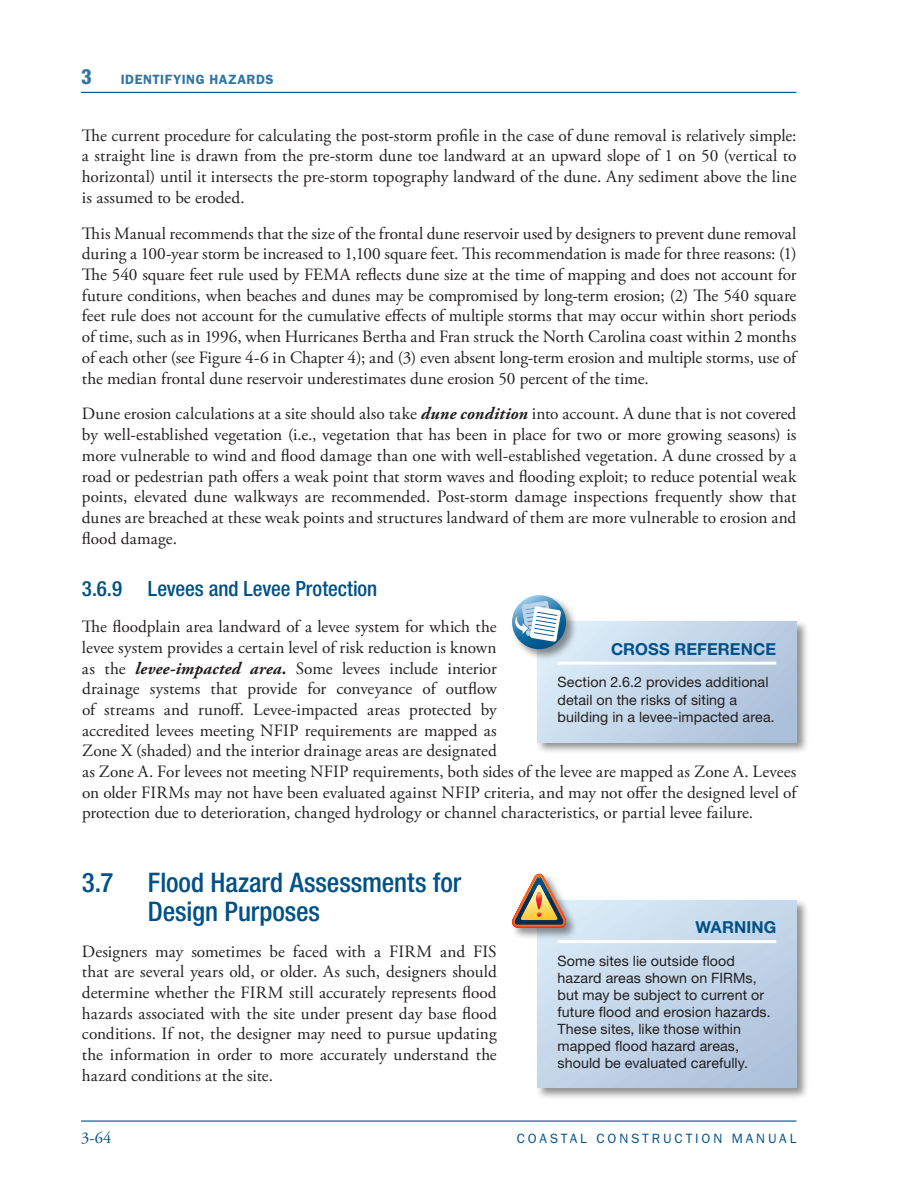
<style>
.page{position:relative;width:918px;height:1188px;background:#fff}
.page>*{position:absolute;margin:0;border:0;box-sizing:border-box;transform-origin:0 0}
.t1{font:500 condensed 27px/28.5px "Helvetica Neue";letter-spacing:-.005em;color:#005187}
.t2{font:500 condensed 21px "Helvetica Neue";letter-spacing:-.005em;color:#005187}
.t3{font:800 condensed 21px "Helvetica Neue";color:#2f75a5}
.t4{font:17.25px/20.7px "Adobe Garamond Pro";color:#231f20;text-align:justify}
.t5{font:700 16.5px "Helvetica Neue";letter-spacing:.005em;color:#005187}
.t6{font:16.5px "Adobe Garamond Pro";color:#005187}
.t7{font:14.25px/17.1px "Helvetica Neue";letter-spacing:.005em;color:#231f20}
.t8{font:13.5px "ITC Franklin Gothic Std";letter-spacing:.21em;color:#005187}
.t9{font:600 13.5px "ITC Franklin Gothic Std";letter-spacing:.035em;color:#2f75a5}
.s1{font-weight:700;font-style:italic}
</style>
<div class="page">
<hr style="left:81px;top:1120px;width:715px;height:2px;background:#005187">
<hr style="left:81px;top:92px;width:715px;height:1px;background:#005187">
<div style="left:536px;top:620px;width:273px;height:135px;background:#231f20;opacity:.5"></div>
<div style="left:537px;top:622px;width:259px;height:120px;background:linear-gradient(to right,#d8e9f6,#afc3dc)"></div>
<hr style="left:558px;top:662px;width:218px;height:3px;background:#fff">
<div style="left:536px;top:899px;width:273px;height:201px;background:#231f20;opacity:.5"></div>
<div style="left:537px;top:900px;width:259px;height:188px;background:linear-gradient(to right,#cfe0f0,#b8cbe1)"></div>
<hr style="left:558px;top:940px;width:218px;height:3px;background:#fff">
<div style="left:510px;top:594px;width:69px;height:68px;background:#231f20;opacity:.5"></div>
<svg style="left:512px;top:595px;width:54px;height:54px"></svg>
<svg style="left:514px;top:601px;width:47px;height:41px"></svg>
<div style="left:510px;top:872px;width:69px;height:68px;background:#231f20;opacity:.5"></div>
<svg style="left:512px;top:874px;width:54px;height:54px"></svg>
<p class="t3" style="left:81px;top:64px;width:12px">3</p>
<p class="t9" style="left:121px;top:72px;width:154px">IDENTIFYING HAZARDS</p>
<p class="t4" style="left:82px;top:126px;width:716px">The current procedure for calculating the post-storm profile in the case of dune removal is relatively simple: a straight line is drawn from the pre-storm dune toe landward at an upward slope of 1 on 50 (vertical to horizontal) until it intersects the pre-storm topography landward of the dune. Any sediment above the line is assumed to be eroded.</p>
<p class="t4" style="left:82px;top:223px;width:716px">This Manual recommends that the size of the frontal dune reservoir used by designers to prevent dune removal during a 100-year storm be increased to 1,100 square feet. This recommendation is made for three reasons: (1)<br>The 540 square feet rule used by FEMA reflects dune size at the time of mapping and does not account for future conditions, when beaches and dunes may be compromised by long-term erosion; (2) The 540 square feet rule does not account for the cumulative effects of multiple storms that may occur within short periods of time, such as in 1996, when Hurricanes Bertha and Fran struck the North Carolina coast within 2 months of each other (see Figure 4-6 in Chapter 4); and (3) even absent long-term erosion and multiple storms, use of the median frontal dune reservoir underestimates dune erosion 50 percent of the time.</p>
<p class="t4" style="left:82px;top:404px;width:716px">Dune erosion calculations at a site should also take <span class="s1">dune condition</span> into account. A dune that is not covered by well-established vegetation (i.e., vegetation that has been in place for two or more growing seasons) is more vulnerable to wind and flood damage than one with well-established vegetation. A dune crossed by a road or pedestrian path offers a weak point that storm waves and flooding exploit; to reduce potential weak points, elevated dune walkways are recommended. Post-storm damage inspections frequently show that dunes are breached at these weak points and structures landward of them are more vulnerable to erosion and flood damage.</p>
<p class="t2" style="left:82px;top:576px;width:297px">3.6.9 Levees and Levee Protection</p>
<p class="t4" style="left:82px;top:617px;width:716px;text-align:left">The floodplain area landward of a levee system for which the<br>levee system provides a certain level of risk reduction is known<br>as the <span class="s1">levee-impacted area.</span> Some levees include interior<br>drainage systems that provide for conveyance of outflow<br>of streams and runoff. Levee-impacted areas protected by<br>accredited levees meeting NFIP requirements are mapped as<br>Zone X (shaded) and the interior drainage areas are designated<br>as Zone A. For levees not meeting NFIP requirements, both sides of the levee are mapped as Zone A. Levees on older FIRMs may not have been evaluated against NFIP criteria, and may not offer the designed level of protection due to deterioration, changed hydrology or channel characteristics, or partial levee failure.</p>
<p class="t5" style="left:611px;top:639px;width:167px">CROSS REFERENCE</p>
<p class="t7" style="left:558px;top:674px;width:219px">Section 2.6.2 provides additional detail on the risks of siting a building in a levee-impacted area.</p>
<h1 class="t1" style="left:82px;top:868px;width:33px">3.7</h1>
<h1 class="t1" style="left:148px;top:868px;width:315px">Flood Hazard Assessments for<br>Design Purposes</h1>
<p class="t4" style="left:82px;top:941px;width:416px">Designers may sometimes be faced with a FIRM and FIS that are several years old, or older. As such, designers should determine whether the FIRM still accurately represents flood hazards associated with the site under present day base flood conditions. If not, the designer may need to pursue updating the information in order to more accurately understand the hazard conditions at the site.</p>
<p class="t5" style="left:695px;top:917px;width:82px">WARNING</p>
<p class="t7" style="left:558px;top:952px;width:215px">Some sites lie outside flood hazard areas shown on FIRMs, but may be subject to current or future flood and erosion hazards.<br>These sites, like those within mapped flood hazard areas, should be evaluated carefully.</p>
<p class="t6" style="left:81px;top:1128px;width:32px">3-64</p>
<p class="t8" style="left:517px;top:1130px;width:281px">COASTAL CONSTRUCTION MANUAL</p>
</div>
